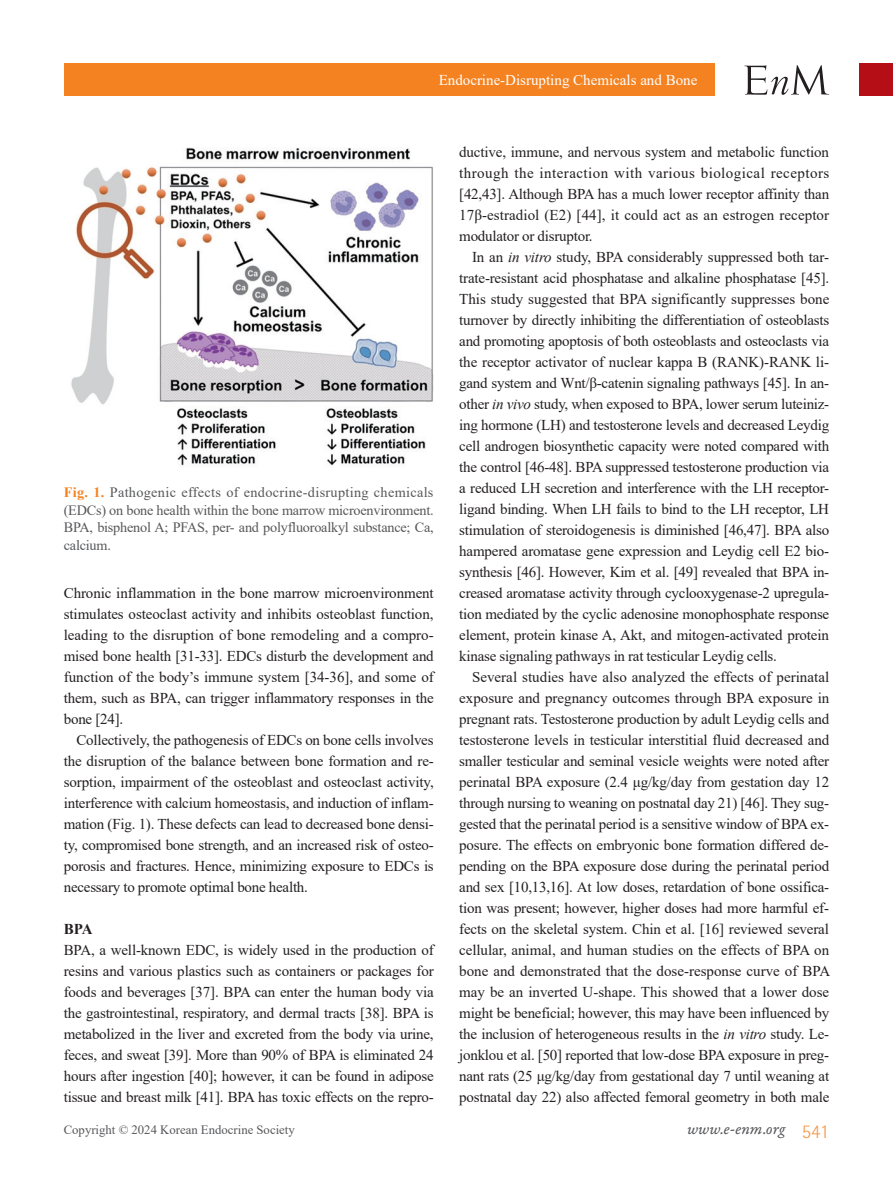
<style>
.page{position:relative;width:893px;height:1191px;background:#fff}
.page>*{position:absolute;margin:0;border:0;box-sizing:border-box;transform-origin:0 0}
.t1{font:16.5px "Garamond Premr Pro It Capt";color:#57585a}
.t2{font:15px/21px "Times New Roman";letter-spacing:-.015em;color:#231f20;text-align:justify}
.t3{font:15px "Times New Roman";color:#fff}
.t4{font:700 15px "Times New Roman";color:#231f20}
.t5{font:14.25px/17.9px "Times New Roman";letter-spacing:-.015em;color:#57585a;text-align:justify}
.t6{font:12.75px "Times New Roman";color:#57585a}
.s1{font-weight:700;color:#f58220}
.s2{font-style:italic}
.s3{font-family:"Rotis Semi Sans Std";font-weight:300;font-size:19.5px;color:#f79848}
</style>
<div class="page">
<div style="left:859px;top:64px;width:34px;height:32px;background:#b50e16"></div>
<div style="left:64px;top:64px;width:650px;height:32px;background:#f58220"></div>
<svg style="left:744px;top:65px;width:85px;height:30px"></svg>
<img style="left:71px;top:147px;width:363px;height:319px">
<p class="t3" style="left:439px;top:69px;width:260px">Endocrine-Disrupting Chemicals and Bone</p>
<p class="t5" style="left:64px;top:482px;width:371px"><span class="s1">Fig. 1.</span> Pathogenic effects of endocrine-disrupting chemicals (EDCs) on bone health within the bone marrow microenvironment.<br>BPA, bisphenol A; PFAS, per- and polyfluoroalkyl substance; Ca, calcium.</p>
<p class="t2" style="left:64px;top:582px;width:372px">Chronic inflammation in the bone marrow microenvironment stimulates osteoclast activity and inhibits osteoblast function, leading to the disruption of bone remodeling and a compro&shy;mised bone health [31-33]. EDCs disturb the development and function of the body’s immune system [34-36], and some of them, such as BPA, can trigger inflammatory responses in the bone [24].</p>
<p class="t2" style="left:64px;top:729px;width:372px;text-indent:13px">Collectively, the pathogenesis of EDCs on bone cells involves the disruption of the balance between bone formation and re&shy;sorption, impairment of the osteoblast and osteoclast activity, interference with calcium homeostasis, and induction of inflam&shy;mation (Fig. 1). These defects can lead to decreased bone densi&shy;ty, compromised bone strength, and an increased risk of osteo&shy;porosis and fractures. Hence, minimizing exposure to EDCs is necessary to promote optimal bone health.</p>
<p class="t4" style="left:64px;top:918px;width:30px">BPA</p>
<p class="t2" style="left:64px;top:939px;width:372px">BPA, a well-known EDC, is widely used in the production of resins and various plastics such as containers or packages for foods and beverages [37]. BPA can enter the human body via the gastrointestinal, respiratory, and dermal tracts [38]. BPA is metabolized in the liver and excreted from the body via urine, feces, and sweat [39]. More than 90% of BPA is eliminated 24 hours after ingestion [40]; however, it can be found in adipose tissue and breast milk [41]. BPA has toxic effects on the repro-</p>
<p class="t2" style="left:459px;top:141px;width:372px">ductive, immune, and nervous system and metabolic function through the interaction with various biological receptors [42,43]. Although BPA has a much lower receptor affinity than 17β-estradiol (E2) [44], it could act as an estrogen receptor modulator or disruptor.</p>
<p class="t2" style="left:459px;top:246px;width:372px;text-indent:13px">In an <span class="s2">in vitro</span> study, BPA considerably suppressed both tar&shy;trate-resistant acid phosphatase and alkaline phosphatase [45].<br>This study suggested that BPA significantly suppresses bone turnover by directly inhibiting the differentiation of osteoblasts and promoting apoptosis of both osteoblasts and osteoclasts via the receptor activator of nuclear kappa B (RANK)-RANK li&shy;gand system and Wnt/β-catenin signaling pathways [45]. In an&shy;other <span class="s2">in vivo</span> study, when exposed to BPA, lower serum luteiniz&shy;ing hormone (LH) and testosterone levels and decreased Leydig cell androgen biosynthetic capacity were noted compared with the control [46-48]. BPA suppressed testosterone production via a reduced LH secretion and interference with the LH receptor&shy;ligand binding. When LH fails to bind to the LH receptor, LH stimulation of steroidogenesis is diminished [46,47]. BPA also hampered aromatase gene expression and Leydig cell E2 bio&shy;synthesis [46]. However, Kim et al. [49] revealed that BPA in&shy;creased aromatase activity through cyclooxygenase-2 upregula&shy;tion mediated by the cyclic adenosine monophosphate response element, protein kinase A, Akt, and mitogen-activated protein kinase signaling pathways in rat testicular Leydig cells.</p>
<p class="t2" style="left:459px;top:666px;width:372px;text-indent:13px">Several studies have also analyzed the effects of perinatal exposure and pregnancy outcomes through BPA exposure in pregnant rats. Testosterone production by adult Leydig cells and testosterone levels in testicular interstitial fluid decreased and smaller testicular and seminal vesicle weights were noted after perinatal BPA exposure (2.4 μg/kg/day from gestation day 12 through nursing to weaning on postnatal day 21) [46]. They sug&shy;gested that the perinatal period is a sensitive window of BPA ex&shy;posure. The effects on embryonic bone formation differed de&shy;pending on the BPA exposure dose during the perinatal period and sex [10,13,16]. At low doses, retardation of bone ossifica&shy;tion was present; however, higher doses had more harmful ef&shy;fects on the skeletal system. Chin et al. [16] reviewed several cellular, animal, and human studies on the effects of BPA on bone and demonstrated that the dose-response curve of BPA may be an inverted U-shape. This showed that a lower dose might be beneficial; however, this may have been influenced by the inclusion of heterogeneous results in the <span class="s2">in vitro</span> study. Le&shy;jonklou et al. [50] reported that low-dose BPA exposure in preg&shy;nant rats (25 μg/kg/day from gestational day 7 until weaning at postnatal day 22) also affected femoral geometry in both male</p>
<p class="t6" style="left:64px;top:1120px;width:233px">Copyright © 2024 Korean Endocrine Society</p>
<p class="t1" style="left:687px;top:1118px;width:144px">www.e-enm.org <span class="s3">541</span></p>
</div>
